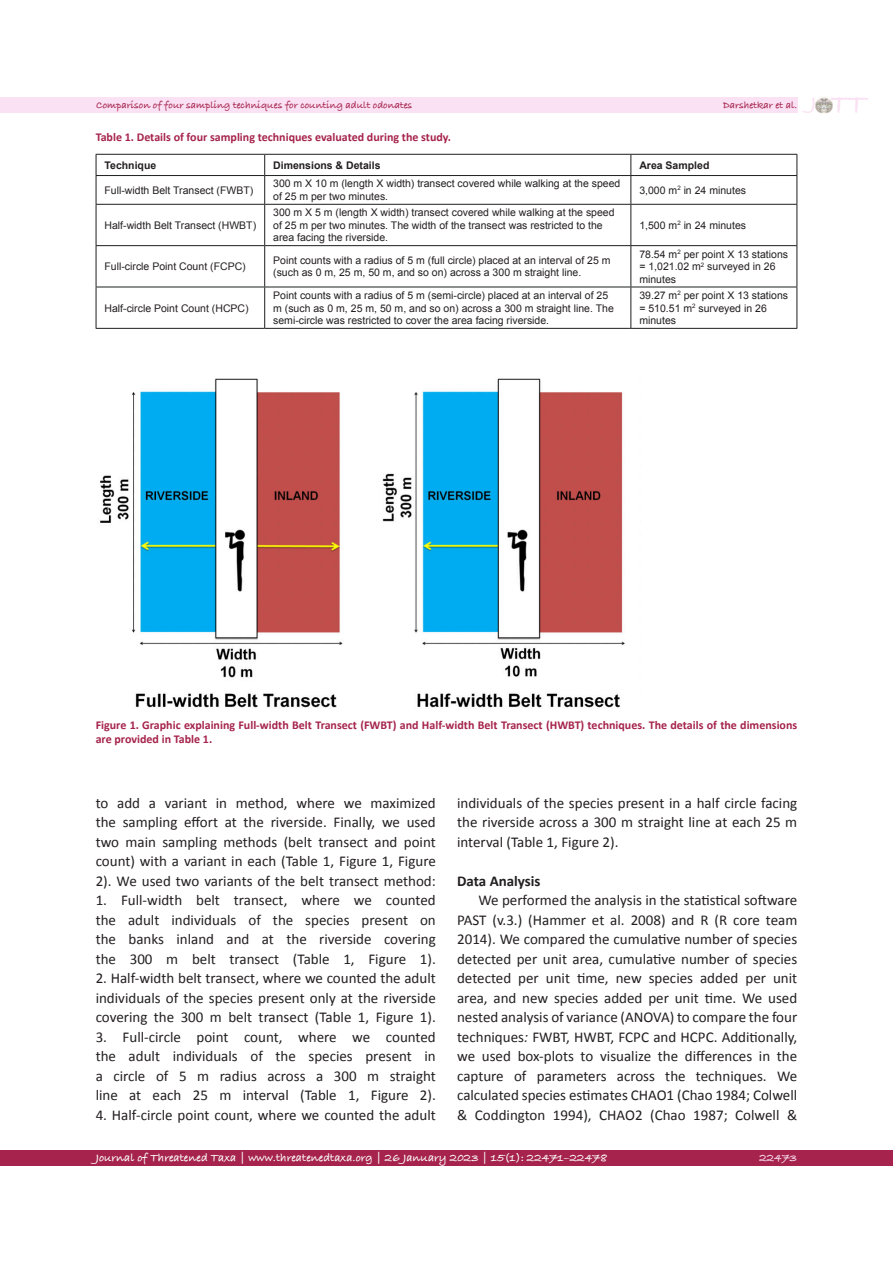
<style>
.page{position:relative;width:893px;height:1263px;background:#fff}
.page>*{position:absolute;margin:0;border:0;box-sizing:border-box;transform-origin:0 0}
.t1{font:700 28.95px "Bradley Hand ITCTT";color:#fbe1f4}
.t2{font:15px/19.5px "Calibri";color:#231f20;text-align:justify}
.t3{font:700 15px "Calibri";color:#231f20}
.t4{font:700 12px/14.4px "Calibri";color:#a5234c}
.t5{font:700 12px "Bradley Hand ITCTT";color:#fff}
.t6{font:700 12px "Bradley Hand ITCTT";color:#fbe1f4}
.t7{font:10.5px/12.6px "Arial MT2";color:#231f20}
.t8{font:700 10.5px "Bradley Hand ITCTT";letter-spacing:-.005em;color:#a5234c}
.t9{font:700 10.5px "Arial";color:#231f20}
.s1{font-style:italic}
</style>
<div class="page">
<div style="left:0;top:97px;width:797px;height:16px;background:#fbe1f4"></div>
<div style="left:0;top:1150px;width:893px;height:16px;background:#a5234c"></div>
<img style="left:815px;top:97px;width:17px;height:16px">
<hr style="left:96px;top:154px;width:169px;height:1px;background:#1d1e1f">
<hr style="left:265px;top:154px;width:366px;height:1px;background:#1d1e1f">
<hr style="left:631px;top:154px;width:166px;height:1px;background:#1d1e1f">
<hr style="left:96px;top:175px;width:169px;height:1px;background:#1d1e1f">
<hr style="left:265px;top:175px;width:366px;height:1px;background:#1d1e1f">
<hr style="left:631px;top:175px;width:166px;height:1px;background:#1d1e1f">
<hr style="left:96px;top:204px;width:169px;height:1px;background:#1d1e1f">
<hr style="left:265px;top:204px;width:366px;height:1px;background:#1d1e1f">
<hr style="left:631px;top:204px;width:166px;height:1px;background:#1d1e1f">
<hr style="left:96px;top:245px;width:169px;height:1px;background:#1d1e1f">
<hr style="left:265px;top:245px;width:366px;height:1px;background:#1d1e1f">
<hr style="left:631px;top:245px;width:166px;height:1px;background:#1d1e1f">
<hr style="left:96px;top:287px;width:169px;height:1px;background:#1d1e1f">
<hr style="left:265px;top:287px;width:366px;height:1px;background:#1d1e1f">
<hr style="left:631px;top:287px;width:166px;height:1px;background:#1d1e1f">
<hr style="left:96px;top:328px;width:169px;height:1px;background:#1d1e1f">
<hr style="left:265px;top:328px;width:366px;height:1px;background:#1d1e1f">
<hr style="left:631px;top:328px;width:166px;height:1px;background:#1d1e1f">
<svg style="left:96px;top:155px;width:1px;height:49px"></svg>
<hr style="left:96px;top:205px;width:1px;height:40px;background:#1d1e1f">
<hr style="left:96px;top:246px;width:1px;height:41px;background:#1d1e1f">
<hr style="left:96px;top:287px;width:1px;height:41px;background:#1d1e1f">
<svg style="left:264px;top:155px;width:1px;height:49px"></svg>
<svg style="left:630px;top:155px;width:1px;height:49px"></svg>
<svg style="left:796px;top:155px;width:1px;height:49px"></svg>
<hr style="left:264px;top:205px;width:1px;height:40px;background:#1d1e1f">
<hr style="left:630px;top:205px;width:1px;height:40px;background:#1d1e1f">
<hr style="left:796px;top:205px;width:1px;height:40px;background:#1d1e1f">
<hr style="left:264px;top:246px;width:1px;height:41px;background:#1d1e1f">
<hr style="left:630px;top:246px;width:1px;height:41px;background:#1d1e1f">
<hr style="left:796px;top:246px;width:1px;height:41px;background:#1d1e1f">
<hr style="left:264px;top:287px;width:1px;height:41px;background:#1d1e1f">
<hr style="left:630px;top:287px;width:1px;height:41px;background:#1d1e1f">
<hr style="left:796px;top:287px;width:1px;height:41px;background:#1d1e1f">
<img style="left:100px;top:378px;width:525px;height:330px">
<h1 class="t1" style="left:811px;top:82px;width:57px"><sup>J</sup> TT</h1>
<p class="t8" style="left:96px;top:97px;width:318px">Comparison of four sampling techniques for counting adult odonates</p>
<p class="t8" style="left:723px;top:97px;width:76px">Darshetkar et al.</p>
<p class="t4" style="left:96px;top:130px;width:357px">Table 1. Details of four sampling techniques evaluated during the study.</p>
<p class="t9" style="left:105px;top:158px;width:53px">Technique</p>
<p class="t9" style="left:273px;top:158px;width:109px">Dimensions &amp; Details</p>
<p class="t9" style="left:639px;top:158px;width:72px">Area Sampled</p>
<p class="t7" style="left:105px;top:184px;width:150px">Full-width Belt Transect (FWBT)</p>
<p class="t7" style="left:273px;top:178px;width:349px">300 m X 10 m (length X width) transect covered while walking at the speed of 25 m per two minutes.</p>
<p class="t7" style="left:639px;top:184px;width:108px">3,000 m<sup>2</sup> in 24 minutes</p>
<p class="t7" style="left:105px;top:219px;width:153px">Half-width Belt Transect (HWBT)</p>
<p class="t7" style="left:273px;top:206px;width:343px">300 m X 5 m (length X width) transect covered while walking at the speed of 25 m per two minutes. The width of the transect was restricted to the area facing the riverside.</p>
<p class="t7" style="left:639px;top:219px;width:108px">1,500 m<sup>2</sup> in 24 minutes</p>
<p class="t7" style="left:105px;top:260px;width:143px">Full-circle Point Count (FCPC)</p>
<p class="t7" style="left:273px;top:254px;width:339px">Point counts with a radius of 5 m (full circle) placed at an interval of 25 m (such as 0 m, 25 m, 50 m, and so on) across a 300 m straight line.</p>
<p class="t7" style="left:639px;top:248px;width:150px">78.54 m<sup>2</sup> per point X 13 stations = 1,021.02 m<sup>2</sup> surveyed in 26 minutes</p>
<p class="t7" style="left:105px;top:302px;width:146px">Half-circle Point Count (HCPC)</p>
<p class="t7" style="left:273px;top:289px;width:342px">Point counts with a radius of 5 m (semi-circle) placed at an interval of 25 m (such as 0 m, 25 m, 50 m, and so on) across a 300 m straight line. The semi-circle was restricted to cover the area facing riverside.</p>
<p class="t7" style="left:639px;top:289px;width:150px">39.27 m<sup>2</sup> per point X 13 stations = 510.51 m<sup>2</sup> surveyed in 26 minutes</p>
<p class="t4" style="left:96px;top:717px;width:703px">Figure 1. Graphic explaining Full-width Belt Transect (FWBT) and Half-width Belt Transect (HWBT) techniques. The details of the dimensions are provided in Table 1.</p>
<p class="t2" style="left:96px;top:793px;width:342px">to add a variant in method, where we maximized the sampling effort at the riverside. Finally, we used two main sampling methods (belt transect and point count) with a variant in each (Table 1, Figure 1, Figure 2). We used two variants of the belt transect method:</p>
<p class="t2" style="left:96px;top:891px;width:342px">1. Full-width belt transect, where we counted the adult individuals of the species present on the banks inland and at the riverside covering the 300 m belt transect (Table 1, Figure 1).</p>
<p class="t2" style="left:96px;top:969px;width:342px">2. Half-width belt transect, where we counted the adult individuals of the species present only at the riverside covering the 300 m belt transect (Table 1, Figure 1).</p>
<p class="t2" style="left:96px;top:1027px;width:342px">3. Full-circle point count, where we counted the adult individuals of the species present in a circle of 5 m radius across a 300 m straight line at each 25 m interval (Table 1, Figure 2).</p>
<p class="t2" style="left:96px;top:1105px;width:342px">4. Half-circle point count, where we counted the adult</p>
<p class="t2" style="left:457px;top:793px;width:342px">individuals of the species present in a half circle facing the riverside across a 300 m straight line at each 25 m interval (Table 1, Figure 2).</p>
<p class="t3" style="left:457px;top:871px;width:85px">Data Analysis</p>
<p class="t2" style="left:457px;top:891px;width:342px;text-indent:21px">We performed the analysis in the statistical software PAST (v.3.) (Hammer et al. 2008) and R (R core team 2014). We compared the cumulative number of species detected per unit area, cumulative number of species detected per unit time, new species added per unit area, and new species added per unit time. We used nested analysis of variance (ANOVA) to compare the four techniques<span class="s1">:</span> FWBT, HWBT, FCPC and HCPC. Additionally, we used box-plots to visualize the differences in the capture of parameters across the techniques. We calculated species estimates CHAO1 (Chao 1984; Colwell &amp; Coddington 1994), CHAO2 (Chao 1987; Colwell &amp;</p>
<p class="t5" style="left:96px;top:1149px;width:513px">Journal of Threatened Taxa | www.threatenedtaxa.org | 26 January 2023 | 15(1): 22471–22478</p>
<p class="t6" style="left:759px;top:1149px;width:39px">22473</p>
</div>
